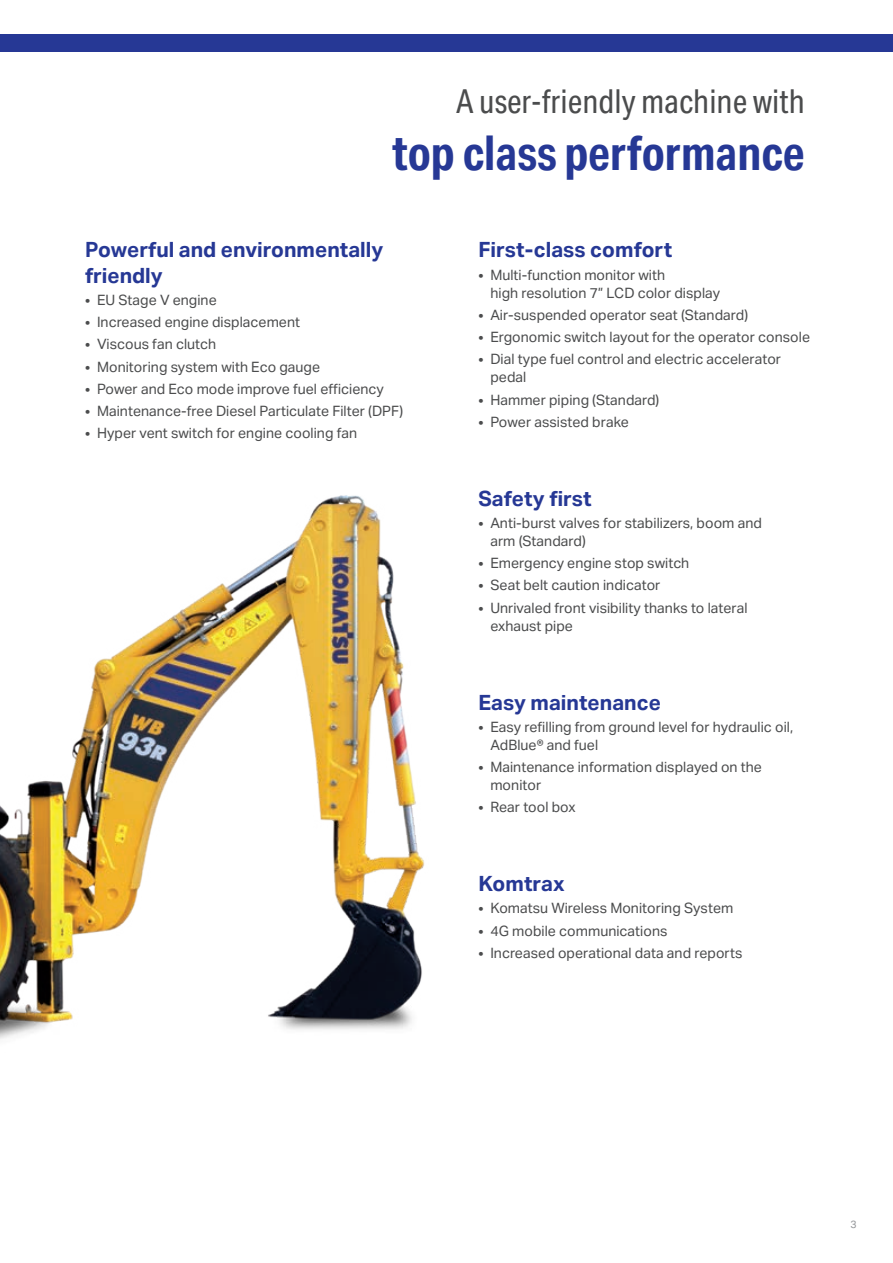
<style>
.page{position:relative;width:893px;height:1263px;background:#fff}
.page>*{position:absolute;margin:0;border:0;box-sizing:border-box;transform-origin:0 0}
.t1{font:700 48px "Aktiv Grotesk Cd";color:#263895}
.t2{font:33px "Aktiv Grotesk Cd";color:#4b4c4d}
.t3{font:700 21px/25.2px "Aktiv Grotesk";color:#263895}
.t4{font:14.25px/18px "Aktiv Grotesk";color:#4b4c4d}
.t5{font:10.5px "Aktiv Grotesk";color:#939598}
</style>
<div class="page">
<img style="left:0;top:495px;width:425px;height:544px">
<div style="left:0;top:34px;width:893px;height:17px;background:#263895"></div>
<h2 class="t2" style="left:456px;top:82px;width:350px">A user-friendly machine with</h2>
<h1 class="t1" style="left:392px;top:125px;width:414px">top class performance</h1>
<h3 class="t3" style="left:85px;top:238px;width:300px">Powerful and environmentally friendly</h3>
<p class="t4" style="left:85px;top:291px;width:133px">• EU Stage V engine</p>
<p class="t4" style="left:85px;top:313px;width:217px">• Increased engine displacement</p>
<p class="t4" style="left:85px;top:335px;width:133px">• Viscous fan clutch</p>
<p class="t4" style="left:85px;top:358px;width:237px">• Monitoring system with Eco gauge</p>
<p class="t4" style="left:85px;top:380px;width:300px">• Power and Eco mode improve fuel efficiency</p>
<p class="t4" style="left:85px;top:402px;width:320px">• Maintenance-free Diesel Particulate Filter (DPF)</p>
<p class="t4" style="left:85px;top:424px;width:274px">• Hyper vent switch for engine cooling fan</p>
<h3 class="t3" style="left:478px;top:238px;width:195px">First-class comfort</h3>
<p class="t4" style="left:490px;top:266px;width:231px;text-indent:-12px">• Multi-function monitor with<br>high resolution 7” LCD color display</p>
<p class="t4" style="left:478px;top:306px;width:271px">• Air-suspended operator seat (Standard)</p>
<p class="t4" style="left:478px;top:328px;width:333px">• Ergonomic switch layout for the operator console</p>
<p class="t4" style="left:490px;top:350px;width:292px;text-indent:-12px">• Dial type fuel control and electric accelerator pedal</p>
<p class="t4" style="left:478px;top:391px;width:182px">• Hammer piping (Standard)</p>
<p class="t4" style="left:478px;top:413px;width:152px">• Power assisted brake</p>
<h3 class="t3" style="left:478px;top:486px;width:115px">Safety first</h3>
<p class="t4" style="left:490px;top:514px;width:273px;text-indent:-12px">• Anti-burst valves for stabilizers, boom and arm (Standard)</p>
<p class="t4" style="left:478px;top:554px;width:213px">• Emergency engine stop switch</p>
<p class="t4" style="left:478px;top:576px;width:184px">• Seat belt caution indicator</p>
<p class="t4" style="left:490px;top:599px;width:259px;text-indent:-12px">• Unrivaled front visibility thanks to lateral exhaust pipe</p>
<h3 class="t3" style="left:478px;top:690px;width:184px">Easy maintenance</h3>
<p class="t4" style="left:490px;top:718px;width:304px;text-indent:-12px">• Easy refilling from ground level for hydraulic oil,<br>AdBlue® and fuel</p>
<p class="t4" style="left:490px;top:758px;width:273px;text-indent:-12px">• Maintenance information displayed on the monitor</p>
<p class="t4" style="left:478px;top:798px;width:99px">• Rear tool box</p>
<h3 class="t3" style="left:478px;top:871px;width:88px">Komtrax</h3>
<p class="t4" style="left:478px;top:899px;width:256px">• Komatsu Wireless Monitoring System</p>
<p class="t4" style="left:478px;top:922px;width:191px">• 4G mobile communications</p>
<p class="t4" style="left:478px;top:944px;width:266px">• Increased operational data and reports</p>
<p class="t5" style="left:850px;top:1218px;width:8px">3</p>
</div>
